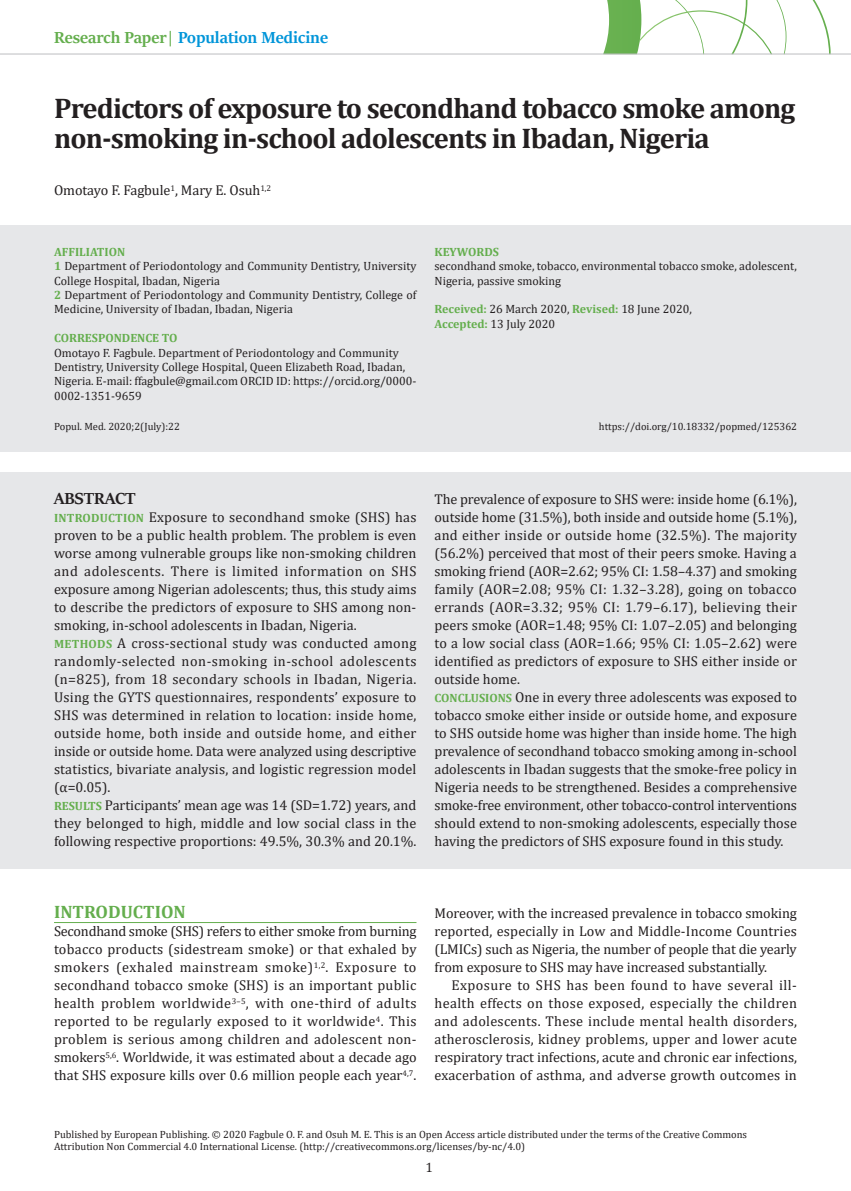
<style>
.page{position:relative;width:851px;height:1191px;background:#fff}
.page>*{position:absolute;margin:0;border:0;box-sizing:border-box;transform-origin:0 0}
.t1{font:700 28.5px/30px "Cambria";letter-spacing:-.03em;color:#231f20}
.t2{font:700 18px "Sitka Banner";color:#0095d9}
.t3{font:700 18px "Cambria";color:#64ae4d}
.t4{font:700 18px "Sitka Banner";color:#231f20}
.t5{font:14.25px/18px "Cambria";color:#231f20;text-align:justify}
.t6{font:13.5px "Cambria";color:#231f20}
.t7{font:12px/14.4px "Cambria";color:#231f20}
.t8{font:700 12px "Cambria";color:#64ae4d}
.t9{font:10.5px/12.6px "Cambria";color:#231f20}
.s1{color:#64ae4d}
.s2{font-weight:700;color:#64ae4d}
.s3{font-weight:700;font-size:12px;color:#64ae4d}
</style>
<div class="page">
<svg style="left:536px;top:0;width:294px;height:54px"></svg>
<hr style="left:0;top:54px;width:850px;height:1px;background:#bcbdc0">
<div style="left:0;top:225px;width:850px;height:226px;background:#e6e7e9"></div>
<div style="left:0;top:473px;width:850px;height:396px;background:#e6e7e9"></div>
<hr style="left:54px;top:922px;width:362px;height:1px;background:#64ae4d">
<p class="t2" style="left:54px;top:25px;width:275px"><span class="s1">Research Paper|</span> Population Medicine</p>
<h1 class="t1" style="left:54px;top:93px;width:742px">Predictors of exposure to secondhand tobacco smoke among non-smoking in-school adolescents in Ibadan, Nigeria</h1>
<p class="t5" style="left:54px;top:181px;width:219px">Omotayo F. Fagbule<sup>1</sup>, Mary E. Osuh<sup>1,2</sup></p>
<p class="t7" style="left:54px;top:244px;width:364px"><span class="s2">AFFILIATION<br>1</span> Department of Periodontology and Community Dentistry, University College Hospital, Ibadan, Nigeria<br><span class="s2">2</span> Department of Periodontology and Community Dentistry, College of Medicine, University of Ibadan, Ibadan, Nigeria</p>
<p class="t8" style="left:54px;top:330px;width:125px">CORRESPONDENCE TO</p>
<p class="t7" style="left:54px;top:345px;width:364px">Omotayo F. Fagbule. Department of Periodontology and Community Dentistry, University College Hospital, Queen Elizabeth Road, Ibadan, Nigeria. E-mail: ffagbule@gmail.com ORCID ID: https://orcid.org/0000- 0002-1351-9659</p>
<p class="t8" style="left:434px;top:243px;width:66px">KEYWORDS</p>
<p class="t7" style="left:434px;top:259px;width:364px">secondhand smoke, tobacco, environmental tobacco smoke, adolescent,<br>Nigeria, passive smoking</p>
<p class="t7" style="left:434px;top:302px;width:259px"><span class="s2">Received:</span> 26 March 2020, <span class="s2">Revised:</span> 18 June 2020,<br><span class="s2">Accepted:</span> 13 July 2020</p>
<p class="t9" style="left:54px;top:420px;width:127px">Popul. Med. 2020;2(July):22</p>
<p class="t9" style="left:598px;top:420px;width:199px">https://doi.org/10.18332/popmed/125362</p>
<p class="t4" style="left:54px;top:486px;width:83px">ABSTRACT</p>
<p class="t5" style="left:54px;top:508px;width:364px;text-align:left"><span class="s3">INTRODUCTION</span> Exposure to secondhand smoke (SHS) has proven to be a public health problem. The problem is even worse among vulnerable groups like non-smoking children and adolescents. There is limited information on SHS exposure among Nigerian adolescents; thus, this study aims to describe the predictors of exposure to SHS among non&shy;smoking, in-school adolescents in Ibadan, Nigeria.<br><span class="s3">METHODS</span> A cross-sectional study was conducted among randomly-selected non-smoking in-school adolescents (n=825), from 18 secondary schools in Ibadan, Nigeria.<br>Using the GYTS questionnaires, respondents’ exposure to SHS was determined in relation to location: inside home, outside home, both inside and outside home, and either inside or outside home. Data were analyzed using descriptive statistics, bivariate analysis, and logistic regression model (α=0.05).<br><span class="s3">RESULTS</span> Participants’ mean age was 14 (SD=1.72) years, and they belonged to high, middle and low social class in the following respective proportions: 49.5%, 30.3% and 20.1%.</p>
<p class="t5" style="left:434px;top:490px;width:364px;text-align:left">The prevalence of exposure to SHS were: inside home (6.1%), outside home (31.5%), both inside and outside home (5.1%), and either inside or outside home (32.5%). The majority (56.2%) perceived that most of their peers smoke. Having a smoking friend (AOR=2.62; 95% CI: 1.58–4.37) and smoking family (AOR=2.08; 95% CI: 1.32–3.28), going on tobacco errands (AOR=3.32; 95% CI: 1.79–6.17), believing their peers smoke (AOR=1.48; 95% CI: 1.07–2.05) and belonging to a low social class (AOR=1.66; 95% CI: 1.05–2.62) were identified as predictors of exposure to SHS either inside or outside home.<br><span class="s3">CONCLUSIONS</span> One in every three adolescents was exposed to tobacco smoke either inside or outside home, and exposure to SHS outside home was higher than inside home. The high prevalence of secondhand tobacco smoking among in-school adolescents in Ibadan suggests that the smoke-free policy in Nigeria needs to be strengthened. Besides a comprehensive smoke-free environment, other tobacco-control interventions should extend to non-smoking adolescents, especially those having the predictors of SHS exposure found in this study.</p>
<p class="t3" style="left:54px;top:899px;width:133px">INTRODUCTION</p>
<p class="t5" style="left:54px;top:922px;width:364px">Secondhand smoke (SHS) refers to either smoke from burning tobacco products (sidestream smoke) or that exhaled by smokers (exhaled mainstream smoke)<sup>1,2</sup>. Exposure to secondhand tobacco smoke (SHS) is an important public health problem worldwide<sup>3–5</sup>, with one-third of adults reported to be regularly exposed to it worldwide<sup>4</sup>. This problem is serious among children and adolescent non&shy;smokers<sup>5,6</sup>. Worldwide, it was estimated about a decade ago that SHS exposure kills over 0.6 million people each year<sup>4,7</sup>.</p>
<p class="t5" style="left:434px;top:904px;width:364px">Moreover, with the increased prevalence in tobacco smoking reported, especially in Low and Middle-Income Countries (LMICs) such as Nigeria, the number of people that die yearly from exposure to SHS may have increased substantially.</p>
<p class="t5" style="left:434px;top:976px;width:364px;text-indent:17px">Exposure to SHS has been found to have several ill&shy;health effects on those exposed, especially the children and adolescents. These include mental health disorders, atherosclerosis, kidney problems, upper and lower acute respiratory tract infections, acute and chronic ear infections, exacerbation of asthma, and adverse growth outcomes in</p>
<p class="t9" style="left:54px;top:1127px;width:694px">Published by European Publishing. © 2020 Fagbule O. F. and Osuh M. E. This is an Open Access article distributed under the terms of the Creative Commons<br>Attribution Non Commercial 4.0 International License. (http://creativecommons.org/licenses/by-nc/4.0)</p>
<p class="t6" style="left:425px;top:1159px;width:9px">1</p>
</div>
